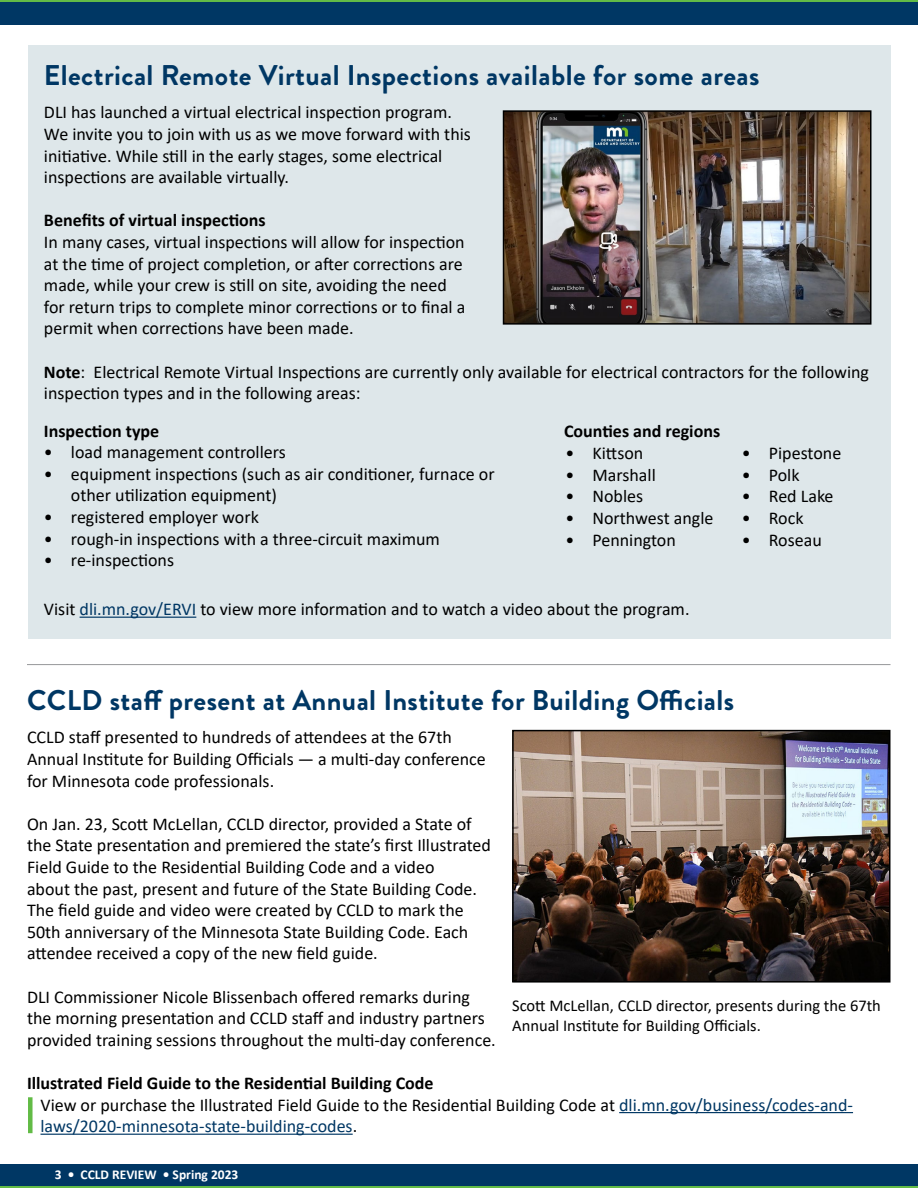
<style>
.page{position:relative;width:918px;height:1188px;background:#fff}
.page>*{position:absolute;margin:0;border:0;box-sizing:border-box;transform-origin:0 0}
.t1{font:700 28.5px "Brandon Grotesque";letter-spacing:.015em;color:#003764}
.t2{font:18px/21.6px "Calibri";color:#000}
.t3{font:18px/21.6px "Calibri";color:#003764}
.t4{font:700 18px "Calibri";color:#000}
.t5{font:16.5px/19.8px "Calibri";color:#000}
.t6{font:700 13.5px "Calibri";color:#fff}
.s1{font-weight:700}
.s2{color:#003764}
.s3{font-weight:700;color:#000}
.s4{color:#000}
</style>
<div class="page">
<div style="left:0;top:1175px;width:918px;height:13px;background:#62bb46"></div>
<div style="left:0;top:1164px;width:918px;height:22px;background:#003764"></div>
<hr style="left:0;top:0;width:918px;height:3px;background:#62bb46">
<div style="left:0;top:2px;width:918px;height:23px;background:#003764"></div>
<div style="left:28px;top:45px;width:863px;height:594px;background:#dee7ea"></div>
<img style="left:515px;top:733px;width:373px;height:247px">
<div style="left:512px;top:730px;width:379px;height:253px;border:2px solid #000"></div>
<div style="left:28px;top:1097px;width:5px;height:36px;background:#62bb46"></div>
<hr style="left:27px;top:664px;width:864px;height:1px;background:#96989a">
<img style="left:506px;top:113px;width:363px;height:209px">
<div style="left:503px;top:110px;width:369px;height:215px;border:2px solid #000"></div>
<hr style="left:80px;top:617px;width:116px;height:1px;background:#003764">
<hr style="left:619px;top:1112px;width:234px;height:1px;background:#003764">
<hr style="left:40px;top:1134px;width:313px;height:1px;background:#003764">
<h1 class="t1" style="left:44px;top:55px;width:717px">Electrical Remote Virtual Inspections available for some areas</h1>
<p class="t2" style="left:44px;top:101px;width:428px">DLI has launched a virtual electrical inspection program.<br>We invite you to join with us as we move forward with this initiative. While still in the early stages, some electrical inspections are available virtually.</p>
<p class="t4" style="left:44px;top:208px;width:223px">Benefits of virtual inspections</p>
<p class="t2" style="left:44px;top:231px;width:423px">In many cases, virtual inspections will allow for inspection at the time of project completion, or after corrections are made, while your crew is still on site, avoiding the need for return trips to complete minor corrections or to final a permit when corrections have been made.</p>
<p class="t2" style="left:44px;top:360px;width:827px"><span class="s1">Note</span>: Electrical Remote Virtual Inspections are currently only available for electrical contractors for the following inspection types and in the following areas:</p>
<p class="t4" style="left:44px;top:418px;width:117px">Inspection type</p>
<p class="t2" style="left:44px;top:441px;width:243px">• load management controllers</p>
<p class="t2" style="left:71px;top:463px;width:425px;text-indent:-27px">• equipment inspections (such as air conditioner, furnace or other utilization equipment)</p>
<p class="t2" style="left:44px;top:506px;width:216px">• registered employer work</p>
<p class="t2" style="left:44px;top:527px;width:397px">• rough-in inspections with a three-circuit maximum</p>
<p class="t2" style="left:44px;top:549px;width:132px">• re-inspections</p>
<p class="t4" style="left:564px;top:418px;width:158px">Counties and regions</p>
<p class="t2" style="left:566px;top:442px;width:79px">• Kittson</p>
<p class="t2" style="left:566px;top:464px;width:92px">• Marshall</p>
<p class="t2" style="left:566px;top:485px;width:79px">• Nobles</p>
<p class="t2" style="left:566px;top:507px;width:149px">• Northwest angle</p>
<p class="t2" style="left:566px;top:528px;width:112px">• Pennington</p>
<p class="t2" style="left:44px;top:598px;width:647px">Visit <span class="s2">dli.mn.gov/ERVI</span> to view more information and to watch a video about the program.</p>
<p class="t2" style="left:742px;top:442px;width:101px">• Pipestone</p>
<p class="t2" style="left:742px;top:464px;width:59px">• Polk</p>
<p class="t2" style="left:742px;top:485px;width:93px">• Red Lake</p>
<p class="t2" style="left:742px;top:507px;width:63px">• Rock</p>
<p class="t2" style="left:742px;top:528px;width:81px">• Roseau</p>
<h1 class="t1" style="left:27px;top:680px;width:709px">CCLD staff present at Annual Institute for Building Officials</h1>
<p class="t2" style="left:27px;top:726px;width:460px">CCLD staff presented to hundreds of attendees at the 67th<br>Annual Institute for Building Officials — a multi-day conference for Minnesota code professionals.</p>
<p class="t2" style="left:27px;top:813px;width:466px">On Jan. 23, Scott McLellan, CCLD director, provided a State of the State presentation and premiered the state’s first Illustrated Field Guide to the Residential Building Code and a video<br>about the past, present and future of the State Building Code.<br>The field guide and video were created by CCLD to mark the 50th anniversary of the Minnesota State Building Code. Each attendee received a copy of the new field guide.</p>
<p class="t2" style="left:27px;top:985px;width:470px">DLI Commissioner Nicole Blissenbach offered remarks during the morning presentation and CCLD staff and industry partners provided training sessions throughout the multi-day conference.</p>
<p class="t3" style="left:40px;top:1072px;width:814px;text-indent:-14px"><span class="s3">Illustrated Field Guide to the Residential Building Code<br></span><span class="s4">View or purchase the Illustrated Field Guide to the Residential Building Code at</span> dli.mn.gov/business/codes-and&shy;laws/2020-minnesota-state-building-codes<span class="s4">.</span></p>
<p class="t5" style="left:512px;top:995px;width:370px">Scott McLellan, CCLD director, presents during the 67th<br>Annual Institute for Building Officials.</p>
<p class="t6" style="left:55px;top:1165px;width:185px">3 • CCLD REVIEW • Spring 2023</p>
</div>
